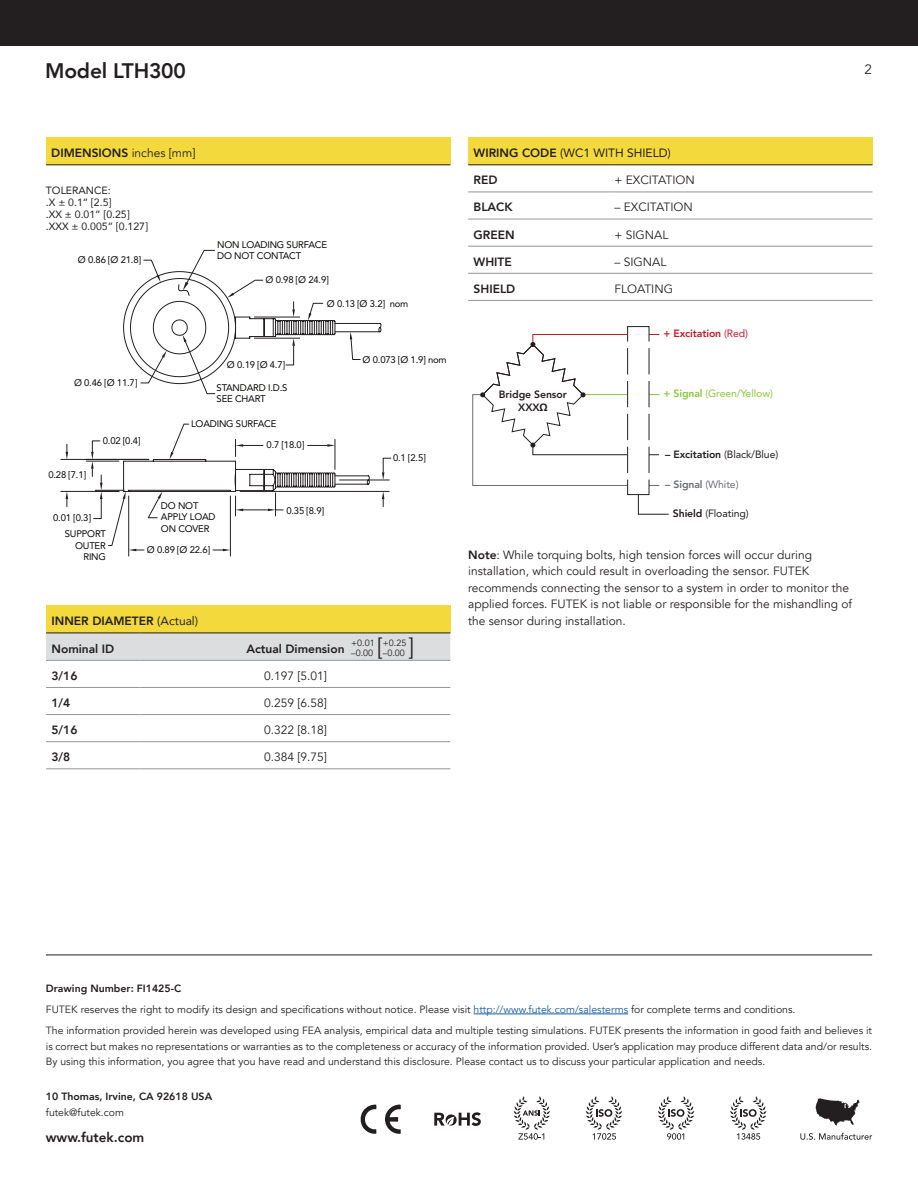
<style>
.page{position:relative;width:918px;height:1188px;background:#fff}
.page>*{position:absolute;margin:0;border:0;box-sizing:border-box;transform-origin:0 0}
.t1{font:300 24px "Avenir";color:#231f20}
.t2{font:800 21px "Avenir";letter-spacing:-.01em;color:#231f20}
.t3{font:800 13.5px "Avenir";color:#231f20}
.t4{font:13.5px "Avenir";color:#231f20}
.t5{font:12px/16.5px "Avenir";color:#231f20}
.t6{font:800 12px "Avenir";color:#231f20}
.t7{font:12px "Avenir";color:#231f20}
.t8{font:10.5px/21px "Avenir";color:#231f20}
.t9{font:10.5px/12px "Avenir";color:#231f20}
.t10{font:800 10.5px/13.5px "Avenir";color:#231f20;text-align:center}
.t11{font:10.5px "Avenir";letter-spacing:-.01em;color:#8bc63e}
.t12{font:800 10.5px "Avenir";letter-spacing:-.01em;color:#be1d2c}
.t13{font:800 10.5px "Avenir";letter-spacing:-.01em;color:#6c6d70}
.t14{font:9.45px/11.4px "Avenir";letter-spacing:-.02em;color:#040503}
.t15{font:9px/10.5px "Avenir";color:#231f20}
.s1{font-weight:400}
.s2{font-weight:800}
.s3{font-family:"Helvetica";font-weight:700}
.s4{color:#175d9e}
</style>
<div class="page">
<div style="left:0;top:0;width:918px;height:45px;background:#231f20"></div>
<svg style="left:658px;top:1096px;width:36px;height:44px"></svg>
<svg style="left:586px;top:1096px;width:36px;height:44px"></svg>
<svg style="left:514px;top:1096px;width:36px;height:44px"></svg>
<svg style="left:730px;top:1096px;width:36px;height:44px"></svg>
<svg style="left:800px;top:1133px;width:72px;height:7px"></svg>
<svg style="left:816px;top:1098px;width:44px;height:28px"></svg>
<div style="left:46px;top:138px;width:404px;height:27px;background:#f4d93c"></div>
<hr style="left:46px;top:165px;width:404px;height:1px;background:#231f20">
<div style="left:627px;top:326px;width:22px;height:16px;border:1px solid #231f20"></div>
<svg style="left:472px;top:334px;width:197px;height:181px"></svg>
<div style="left:468px;top:138px;width:404px;height:27px;background:#f4d93c"></div>
<hr style="left:468px;top:165px;width:141px;height:1px;background:#231f20">
<hr style="left:609px;top:165px;width:263px;height:1px;background:#231f20">
<hr style="left:468px;top:192px;width:141px;height:1px;background:#939598">
<hr style="left:609px;top:192px;width:263px;height:1px;background:#939598">
<hr style="left:468px;top:219px;width:141px;height:1px;background:#939598">
<hr style="left:609px;top:219px;width:263px;height:1px;background:#939598">
<hr style="left:468px;top:246px;width:141px;height:1px;background:#939598">
<hr style="left:609px;top:246px;width:263px;height:1px;background:#939598">
<hr style="left:468px;top:273px;width:141px;height:1px;background:#939598">
<hr style="left:468px;top:300px;width:141px;height:1px;background:#939598">
<hr style="left:609px;top:273px;width:263px;height:1px;background:#939598">
<hr style="left:609px;top:300px;width:263px;height:1px;background:#939598">
<svg style="left:434px;top:1112px;width:47px;height:14px"></svg>
<svg style="left:361px;top:1105px;width:40px;height:29px"></svg>
<hr style="left:61px;top:459px;width:88px;height:1px;background:#231f20">
<hr style="left:61px;top:491px;width:58px;height:1px;background:#231f20">
<svg style="left:66px;top:444px;width:2px;height:15px"></svg>
<svg style="left:66px;top:491px;width:2px;height:16px"></svg>
<svg style="left:86px;top:250px;width:305px;height:307px"></svg>
<div style="left:46px;top:606px;width:404px;height:27px;background:#f4d93c"></div>
<div style="left:46px;top:634px;width:404px;height:26px;background:#dcdddf"></div>
<hr style="left:46px;top:633px;width:95px;height:1px;background:#231f20">
<hr style="left:141px;top:633px;width:309px;height:1px;background:#231f20">
<hr style="left:46px;top:660px;width:95px;height:1px;background:#939598">
<hr style="left:46px;top:687px;width:95px;height:1px;background:#939598">
<hr style="left:46px;top:714px;width:95px;height:1px;background:#939598">
<hr style="left:46px;top:741px;width:95px;height:1px;background:#939598">
<hr style="left:46px;top:769px;width:95px;height:1px;background:#939598">
<hr style="left:141px;top:660px;width:309px;height:1px;background:#939598">
<hr style="left:141px;top:687px;width:309px;height:1px;background:#939598">
<hr style="left:141px;top:714px;width:309px;height:1px;background:#939598">
<hr style="left:141px;top:741px;width:309px;height:1px;background:#939598">
<hr style="left:141px;top:769px;width:309px;height:1px;background:#939598">
<hr style="left:46px;top:955px;width:826px;height:1px;background:#231f20">
<hr style="left:474px;top:1014px;width:154px;height:1px;background:#175d9e">
<h2 class="t2" style="left:45px;top:54px;width:142px">Model LTH300</h2>
<p class="t4" style="left:865px;top:62px;width:9px">2</p>
<p class="t6" style="left:51px;top:144px;width:146px">DIMENSIONS <span class="s1">inches [mm]</span></p>
<p class="t9" style="left:46px;top:184px;width:103px">TOLERANCE:<br>.X ± 0.1” [2.5]<br>.XX ± 0.01” [0.25] .XXX ± 0.005” [0.127]</p>
<p class="t14" style="left:78px;top:254px;width:65px">Ø 0.86 [Ø 21.8]</p>
<p class="t14" style="left:74px;top:377px;width:65px">Ø 0.46 [Ø 11.7]</p>
<p class="t14" style="left:103px;top:435px;width:39px">0.02 [0.4]</p>
<p class="t14" style="left:217px;top:239px;width:112px">NON LOADING SURFACE<br>DO NOT CONTACT</p>
<p class="t14" style="left:266px;top:274px;width:65px">Ø 0.98 [Ø 24.9]</p>
<p class="t14" style="left:327px;top:298px;width:83px">Ø 0.13 [Ø 3.2] nom</p>
<p class="t14" style="left:227px;top:359px;width:60px">Ø 0.19 [Ø 4.7]</p>
<p class="t14" style="left:217px;top:382px;width:72px">STANDARD I.D.S<br>SEE CHART</p>
<p class="t14" style="left:267px;top:414px;width:39px;line-height:20.9px;text-indent:-76px">LOADING SURFACE<br>0.7 [18.0]</p>
<p class="t14" style="left:363px;top:354px;width:86px">Ø 0.073 [Ø 1.9] nom</p>
<p class="t14" style="left:393px;top:452px;width:34px">0.1 [2.5]</p>
<p class="t14" style="left:48px;top:469px;width:39px">0.28 [7.1]</p>
<p class="t14" style="left:53px;top:512px;width:39px">0.01 [0.3]</p>
<p class="t14" style="left:65px;top:528px;width:43px;text-align:right">SUPPORT<br>OUTER<br>RING</p>
<p class="t14" style="left:161px;top:500px;width:56px">DO NOT<br>APPLY LOAD<br>ON COVER</p>
<p class="t14" style="left:147px;top:544px;width:65px">Ø 0.89 [Ø 22.6]</p>
<p class="t14" style="left:286px;top:505px;width:39px">0.35 [8.9]</p>
<p class="t7" style="left:474px;top:143px;width:199px"><span class="s2">WIRING CODE</span> (WC1 WITH SHIELD)</p>
<p class="t6" style="left:474px;top:171px;width:25px">RED</p>
<p class="t5" style="left:614px;top:172px;width:82px">+ EXCITATION</p>
<p class="t6" style="left:474px;top:198px;width:41px">BLACK</p>
<p class="t5" style="left:614px;top:199px;width:80px">– EXCITATION</p>
<p class="t6" style="left:474px;top:225px;width:43px">GREEN</p>
<p class="t5" style="left:614px;top:226px;width:56px">+ SIGNAL</p>
<p class="t6" style="left:474px;top:252px;width:40px">WHITE</p>
<p class="t5" style="left:614px;top:254px;width:54px">– SIGNAL</p>
<p class="t6" style="left:474px;top:279px;width:43px">SHIELD</p>
<p class="t5" style="left:614px;top:281px;width:60px">FLOATING</p>
<p class="t10" style="left:499px;top:388px;width:69px">Bridge Sensor<br>XXX<span class="s3">Ω</span></p>
<p class="t12" style="left:664px;top:328px;width:86px">+ Excitation <span class="s1">(Red)</span></p>
<p class="t11" style="left:664px;top:388px;width:111px"><span class="s2">+ Signal</span> (Green/Yellow)</p>
<p class="t9" style="left:665px;top:448px;width:115px"><span class="s2">– Excitation</span> (Black/Blue)</p>
<p class="t13" style="left:665px;top:478px;width:75px">– Signal <span class="s1">(White)</span></p>
<p class="t9" style="left:673px;top:507px;width:77px"><span class="s2">Shield</span> (Floating)</p>
<p class="t5" style="left:468px;top:547px;width:385px"><span class="s2">Note</span>: While torquing bolts, high tension forces will occur during installation, which could result in overloading the sensor. FUTEK recommends connecting the sensor to a system in order to monitor the applied forces. FUTEK is not liable or responsible for the mishandling of</p>
<p class="t6" style="left:51px;top:612px;width:148px">INNER DIAMETER <span class="s1">(Actual)</span></p>
<p class="t5" style="left:468px;top:613px;width:159px">the sensor during installation.</p>
<p class="t6" style="left:51px;top:639px;width:64px">Nominal ID</p>
<p class="t6" style="left:246px;top:639px;width:100px">Actual Dimension</p>
<p class="t6" style="left:51px;top:666px;width:27px">3/16</p>
<p class="t5" style="left:264px;top:668px;width:64px">0.197 [5.01]</p>
<p class="t6" style="left:51px;top:694px;width:20px">1/4</p>
<p class="t5" style="left:264px;top:695px;width:64px">0.259 [6.58]</p>
<p class="t6" style="left:51px;top:721px;width:27px">5/16</p>
<p class="t5" style="left:264px;top:722px;width:64px">0.322 [8.18]</p>
<p class="t6" style="left:51px;top:748px;width:20px">3/8</p>
<p class="t5" style="left:264px;top:749px;width:64px">0.384 [9.75]</p>
<p class="t15" style="left:351px;top:638px;width:25px">+0.01 –0.00</p>
<h1 class="t1" style="left:377px;top:632px;width:39px">[ ]</h1>
<p class="t15" style="left:383px;top:638px;width:25px">+0.25 –0.00</p>
<p class="t8" style="left:46px;top:978px;width:828px"><span class="s2">Drawing Number: FI1425-C<br></span>FUTEK reserves the right to modify its design and specifications without notice. Please visit <span class="s4">http://www.futek.com/salesterms</span> for complete terms and conditions.<br>The information provided herein was developed using FEA analysis, empirical data and multiple testing simulations. FUTEK presents the information in good faith and believes it</p>
<p class="t8" style="left:46px;top:1038px;width:828px;line-height:15.6px">is correct but makes no representations or warranties as to the completeness or accuracy of the information provided. User’s application may produce different data and/or results.<br>By using this information, you agree that you have read and understand this disclosure. Please contact us to discuss your particular application and needs.</p>
<p class="t10" style="left:46px;top:1090px;width:168px">10 Thomas, Irvine, CA 92618 USA</p>
<p class="t8" style="left:46px;top:1102px;width:80px">futek@futek.com</p>
<p class="t3" style="left:46px;top:1127px;width:100px">www.futek.com</p>
</div>
